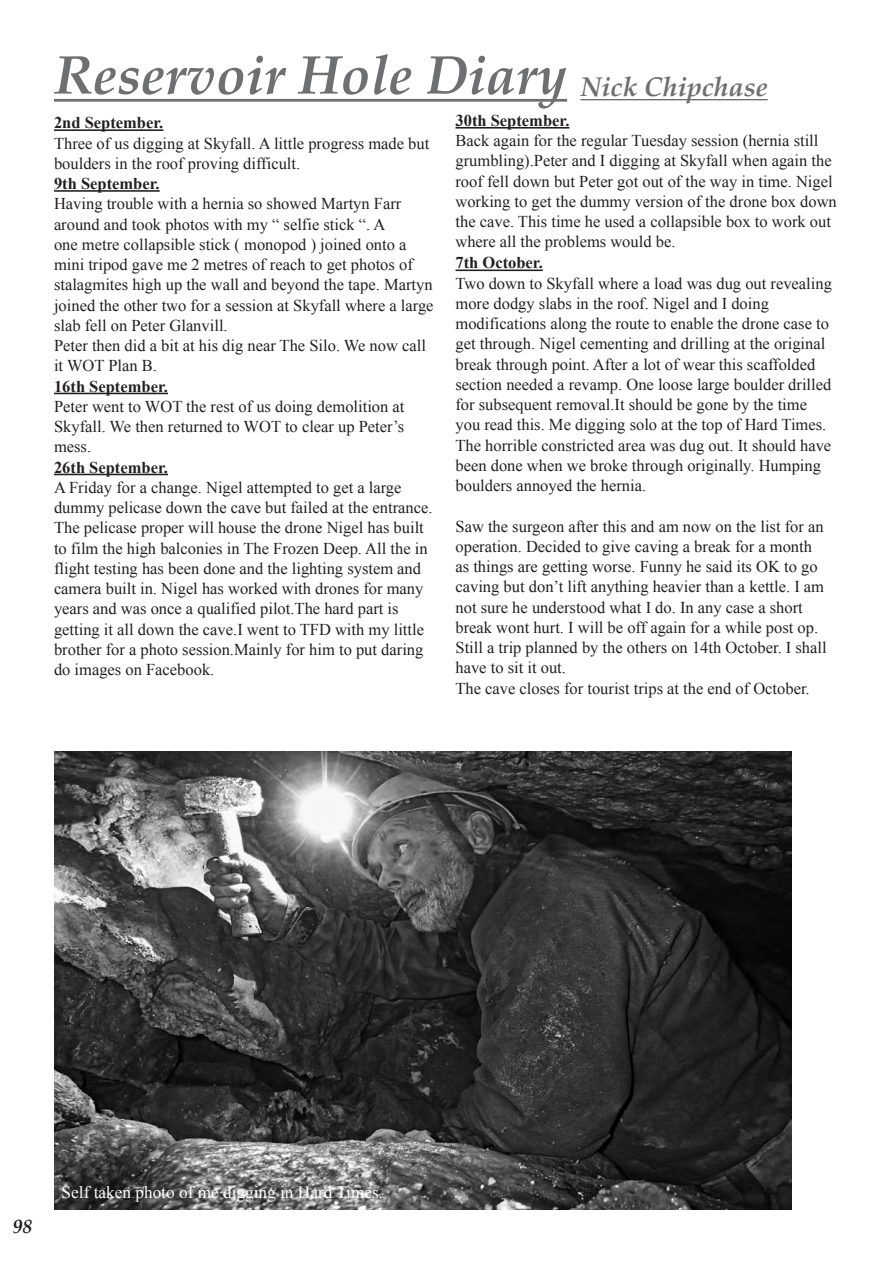
<style>
.page{position:relative;width:893px;height:1263px;background:#fff}
.page>*{position:absolute;margin:0;border:0;box-sizing:border-box;transform-origin:0 0}
.t1{font:italic 700 54px "Palatino Linotype";color:#6d6f71}
.t2{font:italic 700 19.5px "Palatino Linotype";color:#231f20}
.t3{font:17.25px "Times New Roman";color:#fcfcfc}
.t4{font:16.5px/20.2px "Times New Roman";color:#231f20}
.t5{font:700 16.5px "Times New Roman";color:#231f20}
.s1{font-size:27px}
</style>
<div class="page">
<hr style="left:54px;top:99px;width:513px;height:3px;background:#6d6f71">
<hr style="left:580px;top:99px;width:188px;height:1px;background:#6d6f71">
<hr style="left:54px;top:129px;width:109px;height:2px;background:#231f20">
<hr style="left:54px;top:190px;width:106px;height:2px;background:#231f20">
<hr style="left:54px;top:393px;width:114px;height:1px;background:#231f20">
<hr style="left:54px;top:474px;width:114px;height:1px;background:#231f20">
<hr style="left:455px;top:127px;width:114px;height:2px;background:#231f20">
<hr style="left:455px;top:269px;width:88px;height:2px;background:#231f20">
<img style="left:54px;top:752px;width:738px;height:457px">
<h1 class="t1" style="left:54px;top:54px;width:715px">Reservoir Hole Diary <span class="s1">Nick Chipchase</span></h1>
<p class="t5" style="left:54px;top:114px;width:111px">2nd September.</p>
<p class="t4" style="left:54px;top:133px;width:377px">Three of us digging at Skyfall. A little progress made but boulders in the roof proving difficult.</p>
<p class="t5" style="left:54px;top:174px;width:107px">9th September.</p>
<p class="t4" style="left:54px;top:194px;width:381px">Having trouble with a hernia so showed Martyn Farr around and took photos with my “ selfie stick “. A<br>one metre collapsible stick ( monopod ) joined onto a mini tripod gave me 2 metres of reach to get photos of stalagmites high up the wall and beyond the tape. Martyn joined the other two for a session at Skyfall where a large slab fell on Peter Glanvill.<br>Peter then did a bit at his dig near The Silo. We now call it WOT Plan B.</p>
<p class="t5" style="left:54px;top:377px;width:115px">16th September.</p>
<p class="t4" style="left:54px;top:396px;width:352px;text-align:justify">Peter went to WOT the rest of us doing demolition at Skyfall. We then returned to WOT to clear up Peter’s mess.</p>
<p class="t5" style="left:54px;top:458px;width:115px">26th September.</p>
<p class="t4" style="left:54px;top:477px;width:380px">A Friday for a change. Nigel attempted to get a large dummy pelicase down the cave but failed at the entrance.<br>The pelicase proper will house the drone Nigel has built to film the high balconies in The Frozen Deep. All the in flight testing has been done and the lighting system and camera built in. Nigel has worked with drones for many years and was once a qualified pilot.The hard part is getting it all down the cave.I went to TFD with my little brother for a photo session.Mainly for him to put daring do images on Facebook.</p>
<p class="t5" style="left:455px;top:111px;width:115px">30th September.</p>
<p class="t4" style="left:455px;top:131px;width:383px">Back again for the regular Tuesday session (hernia still grumbling).Peter and I digging at Skyfall when again the roof fell down but Peter got out of the way in time. Nigel working to get the dummy version of the drone box down the cave. This time he used a collapsible box to work out where all the problems would be.</p>
<p class="t5" style="left:455px;top:254px;width:89px">7th October.</p>
<p class="t4" style="left:455px;top:273px;width:378px">Two down to Skyfall where a load was dug out revealing more dodgy slabs in the roof. Nigel and I doing modifications along the route to enable the drone case to get through. Nigel cementing and drilling at the original break through point. After a lot of wear this scaffolded section needed a revamp. One loose large boulder drilled for subsequent removal.It should be gone by the time you read this. Me digging solo at the top of Hard Times.<br>The horrible constricted area was dug out. It should have been done when we broke through originally. Humping boulders annoyed the hernia.</p>
<p class="t4" style="left:455px;top:516px;width:373px">Saw the surgeon after this and am now on the list for an operation. Decided to give caving a break for a month as things are getting worse. Funny he said its OK to go caving but don’t lift anything heavier than a kettle. I am not sure he understood what I do. In any case a short break wont hurt. I will be off again for a while post op.<br>Still a trip planned by the others on 14th October. I shall have to sit it out.<br>The cave closes for tourist trips at the end of October.</p>
<p class="t2" style="left:13px;top:1218px;width:21px">98</p>
<p class="t3" style="left:62px;top:1182px;width:323px">Self taken photo of me digging in Hard Times.</p>
</div>
